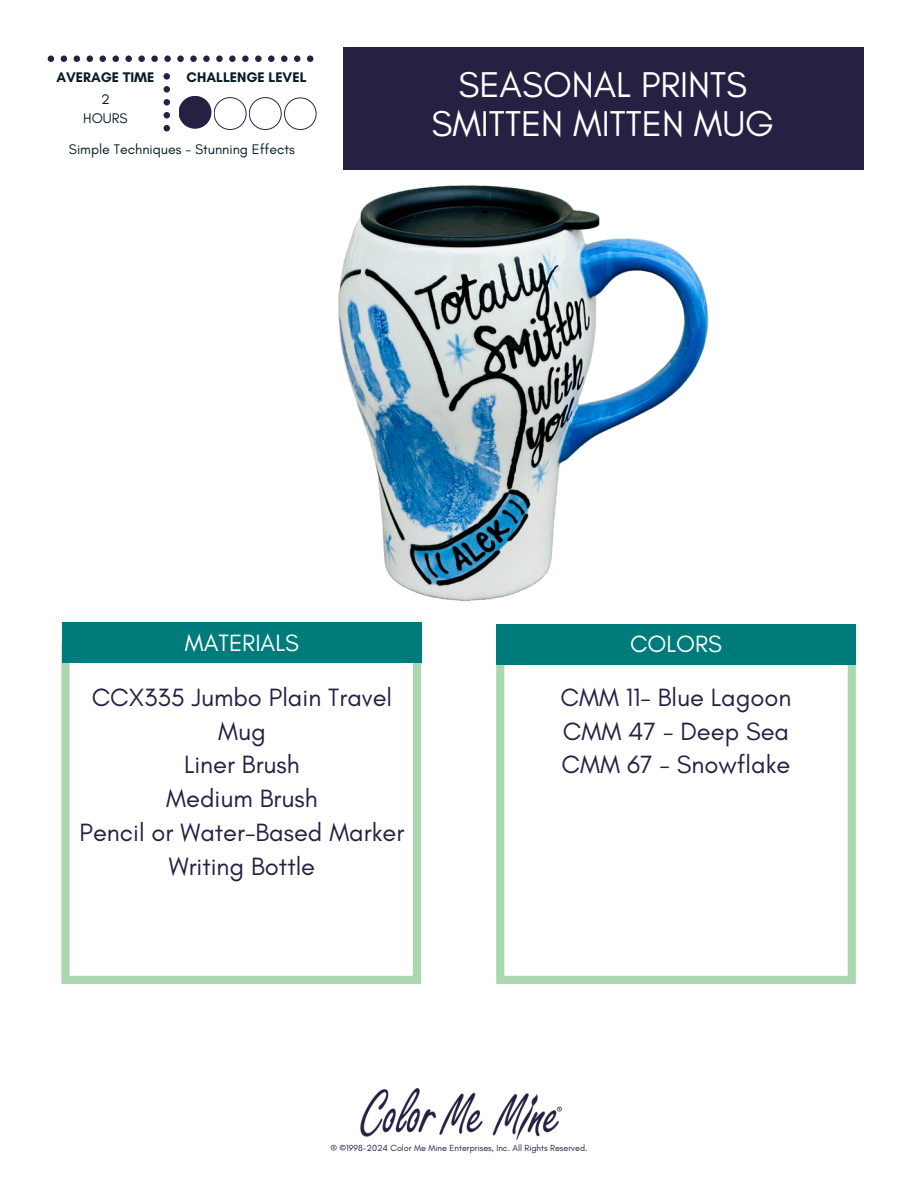
<style>
.page{position:relative;width:918px;height:1188px;background:#fff}
.page>*{position:absolute;margin:0;border:0;box-sizing:border-box;transform-origin:0 0}
.t1{font:36.45px "Glacial Indifference";color:#fff}
.t2{font:25.5px/33.8px "Glacial Indifference";color:#242143;text-align:center}
.t3{font:24px "Glacial Indifference";color:#fff}
.t4{font:14.1px "Glacial Indifference";color:#081c27}
.t5{font:700 14.1px "Glacial Indifference";color:#081c27}
.t6{font:9px "Glacial Indifference";color:#242143}
</style>
<div class="page">
<div style="left:343px;top:48px;width:521px;height:122px;background:#242143"></div>
<img style="left:360px;top:1089px;width:202px;height:51px">
<svg style="left:61px;top:642px;width:360px;height:341px"></svg>
<svg style="left:496px;top:665px;width:360px;height:318px"></svg>
<div style="left:62px;top:623px;width:360px;height:40px;background:#007b7c"></div>
<div style="left:496px;top:624px;width:360px;height:41px;background:#007b7c"></div>
<svg style="left:48px;top:55px;width:269px;height:76px"></svg>
<img style="left:280px;top:125px;width:429px;height:498px">
<p class="t5" style="left:56px;top:69px;width:100px">AVERAGE TIME</p>
<p class="t5" style="left:187px;top:69px;width:122px">CHALLENGE LEVEL</p>
<p class="t4" style="left:101px;top:90px;width:10px">2</p>
<p class="t4" style="left:83px;top:109px;width:46px">HOURS</p>
<p class="t4" style="left:69px;top:141px;width:227px">Simple Techniques - Stunning Effects</p>
<p class="t1" style="left:458px;top:62px;width:290px">SEASONAL PRINTS</p>
<p class="t1" style="left:431px;top:102px;width:344px">SMITTEN MITTEN MUG</p>
<p class="t3" style="left:185px;top:628px;width:116px">MATERIALS</p>
<p class="t2" style="left:92px;top:680px;width:302px">CCX335 Jumbo Plain Travel<br>Mug</p>
<p class="t2" style="left:184px;top:748px;width:117px">Liner Brush</p>
<p class="t2" style="left:166px;top:781px;width:153px">Medium Brush</p>
<p class="t2" style="left:80px;top:815px;width:326px">Pencil or Water-Based Marker</p>
<p class="t2" style="left:169px;top:849px;width:148px">Writing Bottle</p>
<p class="t3" style="left:630px;top:629px;width:93px">COLORS</p>
<p class="t2" style="left:560px;top:680px;width:233px">CMM 11- Blue Lagoon</p>
<p class="t2" style="left:563px;top:714px;width:228px">CMM 47 - Deep Sea</p>
<p class="t2" style="left:562px;top:748px;width:230px">CMM 67 - Snowflake</p>
<p class="t6" style="left:330px;top:1142px;width:259px">® ©1998-2024 Color Me Mine Enterprises, Inc. All Rights Reserved.</p>
</div>
